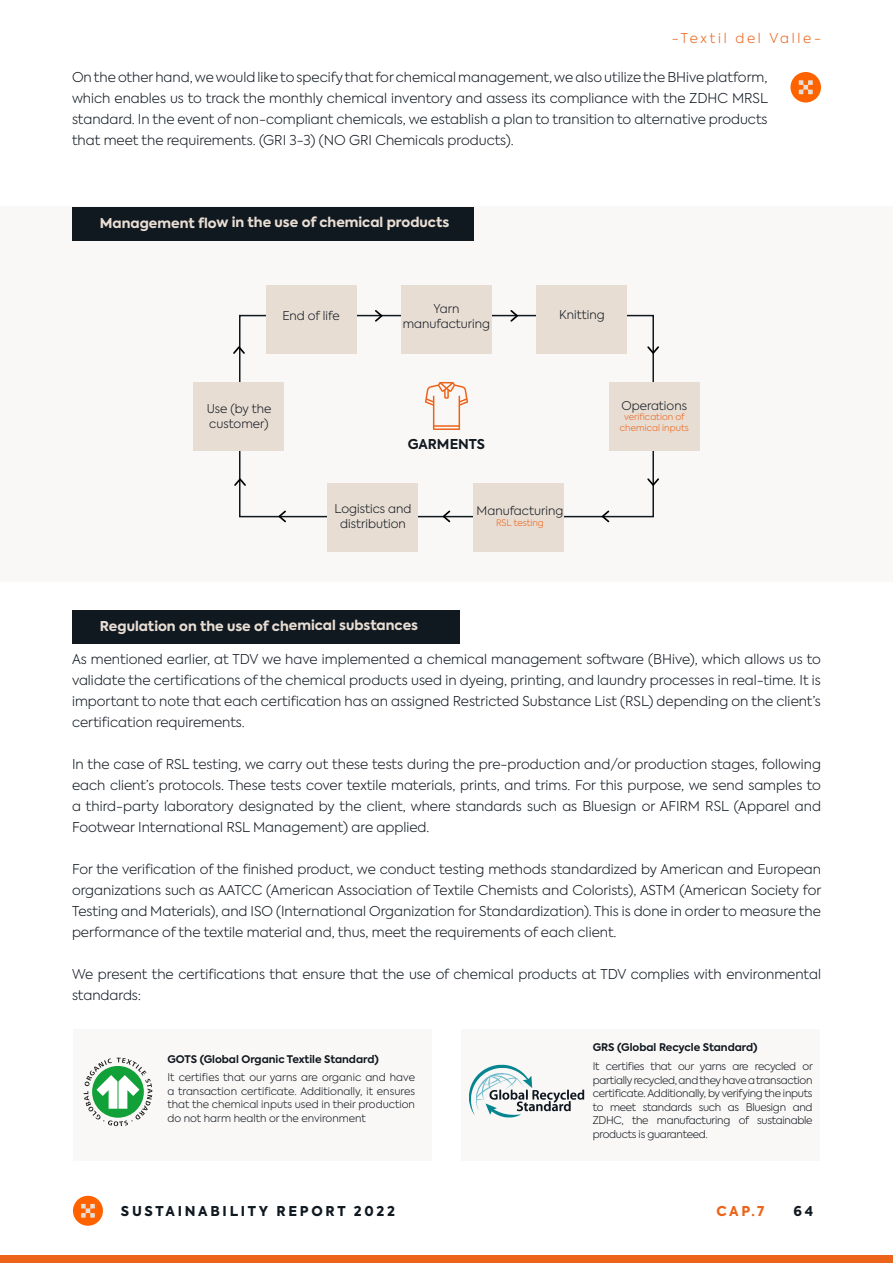
<style>
.page{position:relative;width:893px;height:1263px;background:#fff}
.page>*{position:absolute;margin:0;border:0;box-sizing:border-box;transform-origin:0 0}
.t1{font:300 13.5px/21px "Axiforma";color:#101820;text-align:justify}
.t2{font:800 13.5px "Axiforma";letter-spacing:-.005em;color:#e8ddd3}
.t3{font:800 13.5px "Axiforma";letter-spacing:.2em;color:#101820}
.t4{font:300 13.5px "Axiforma";letter-spacing:.2em;color:#ec641a}
.t5{font:700 13.5px "Axiforma";color:#101820}
.t6{font:800 13.5px "Axiforma";color:#ec641a}
.t7{font:300 12px/15px "Axiforma";color:#101820;text-align:center}
.t8{font:300 10.5px/13.5px "Axiforma";letter-spacing:-.025em;color:#101820;text-align:justify}
.t9{font:700 10.5px "Axiforma";color:#101820}
.t10{font:300 9px/10.5px "Axiforma";color:#ec641a;text-align:center}
</style>
<div class="page">
<div style="left:0;top:1255px;width:893px;height:8px;background:#ec641a"></div>
<div style="left:73px;top:1196px;width:30px;height:30px;background:#ff6300;border-radius:50%"></div>
<svg style="left:81px;top:1204px;width:14px;height:14px"></svg>
<div style="left:1px;top:207px;width:892px;height:375px;background:#faf8f6"></div>
<div style="left:790px;top:72px;width:31px;height:30px;background:#ff6300;border-radius:50%"></div>
<svg style="left:799px;top:80px;width:14px;height:14px"></svg>
<div style="left:72px;top:207px;width:401px;height:33px;background:#101820"></div>
<div style="left:72px;top:610px;width:388px;height:33px;background:#101820"></div>
<div style="left:239px;top:315px;width:415px;height:202px;border:2px solid #101820"></div>
<svg style="left:510px;top:310px;width:8px;height:12px"></svg>
<svg style="left:647px;top:346px;width:12px;height:8px"></svg>
<svg style="left:647px;top:478px;width:12px;height:8px"></svg>
<svg style="left:375px;top:310px;width:8px;height:12px"></svg>
<svg style="left:233px;top:346px;width:12px;height:8px"></svg>
<svg style="left:234px;top:478px;width:12px;height:8px"></svg>
<svg style="left:278px;top:511px;width:8px;height:11px"></svg>
<svg style="left:443px;top:511px;width:7px;height:11px"></svg>
<svg style="left:602px;top:511px;width:7px;height:11px"></svg>
<svg style="left:425px;top:382px;width:43px;height:48px"></svg>
<div style="left:194px;top:382px;width:90px;height:68px;background:#e8ddd3"></div>
<div style="left:609px;top:382px;width:90px;height:68px;background:#e8ddd3"></div>
<div style="left:537px;top:286px;width:90px;height:68px;background:#e8ddd3"></div>
<div style="left:401px;top:286px;width:90px;height:68px;background:#e8ddd3"></div>
<div style="left:328px;top:483px;width:90px;height:68px;background:#e8ddd3"></div>
<div style="left:473px;top:483px;width:90px;height:68px;background:#e8ddd3"></div>
<div style="left:266px;top:286px;width:90px;height:68px;background:#e8ddd3"></div>
<div style="left:74px;top:1029px;width:358px;height:132px;background:#faf8f6"></div>
<div style="left:461px;top:1029px;width:359px;height:132px;background:#faf8f6"></div>
<svg style="left:469px;top:1065px;width:115px;height:52px"></svg>
<svg style="left:84px;top:1058px;width:68px;height:68px"></svg>
<p class="t4" style="left:672px;top:30px;width:151px">-Textil del Valle-</p>
<p class="t1" style="left:72px;top:67px;width:697px">On the other hand, we would like to specify that for chemical management, we also utilize the BHive platform, which enables us to track the monthly chemical inventory and assess its compliance with the ZDHC MRSL standard. In the event of non-compliant chemicals, we establish a plan to transition to alternative products that meet the requirements. (GRI 3-3) (NO GRI Chemicals products).</p>
<p class="t2" style="left:100px;top:213px;width:351px">Management flow in the use of chemical products</p>
<p class="t7" style="left:282px;top:308px;width:59px">End of life</p>
<p class="t7" style="left:403px;top:301px;width:89px">Yarn manufacturing</p>
<p class="t7" style="left:559px;top:307px;width:47px">Knitting</p>
<p class="t7" style="left:207px;top:401px;width:66px;text-align:left">Use (by the customer)</p>
<p class="t5" style="left:408px;top:434px;width:79px">GARMENTS</p>
<p class="t7" style="left:335px;top:501px;width:78px">Logistics and distribution</p>
<p class="t7" style="left:477px;top:503px;width:88px">Manufacturing</p>
<p class="t10" style="left:496px;top:517px;width:49px">RSL testing</p>
<p class="t7" style="left:621px;top:398px;width:67px">Operations</p>
<p class="t10" style="left:620px;top:412px;width:70px">verification of chemical inputs</p>
<p class="t2" style="left:100px;top:616px;width:320px">Regulation on the use of chemical substances</p>
<p class="t1" style="left:72px;top:649px;width:750px">As mentioned earlier, at TDV we have implemented a chemical management software (BHive), which allows us to validate the certifications of the chemical products used in dyeing, printing, and laundry processes in real-time. It is important to note that each certification has an assigned Restricted Substance List (RSL) depending on the client’s certification requirements.</p>
<p class="t1" style="left:72px;top:754px;width:750px">In the case of RSL testing, we carry out these tests during the pre-production and/or production stages, following each client’s protocols. These tests cover textile materials, prints, and trims. For this purpose, we send samples to a third-party laboratory designated by the client, where standards such as Bluesign or AFIRM RSL (Apparel and Footwear International RSL Management) are applied.</p>
<p class="t1" style="left:72px;top:859px;width:751px">For the verification of the finished product, we conduct testing methods standardized by American and European organizations such as AATCC (American Association of Textile Chemists and Colorists), ASTM (American Society for Testing and Materials), and ISO (International Organization for Standardization). This is done in order to measure the performance of the textile material and, thus, meet the requirements of each client.</p>
<p class="t1" style="left:72px;top:964px;width:750px">We present the certifications that ensure that the use of chemical products at TDV complies with environmental standards:</p>
<p class="t9" style="left:593px;top:1040px;width:166px">GRS (Global Recycle Standard)</p>
<p class="t9" style="left:167px;top:1051px;width:213px">GOTS (Global Organic Textile Standard)</p>
<p class="t8" style="left:167px;top:1071px;width:249px">It certifies that our yarns are organic and have a transaction certificate. Additionally, it ensures that the chemical inputs used in their production do not harm health or the environment</p>
<p class="t8" style="left:593px;top:1059px;width:222px">It certifies that our yarns are recycled or partially recycled, and they have a transaction certificate. Additionally, by verifying the inputs to meet standards such as Bluesign and ZDHC, the manufacturing of sustainable products is guaranteed.</p>
<p class="t3" style="left:121px;top:1202px;width:276px">SUSTAINABILITY REPORT 2022</p>
<p class="t6" style="left:716px;top:1202px;width:49px">CAP.7</p>
<p class="t3" style="left:794px;top:1202px;width:21px">64</p>
</div>
